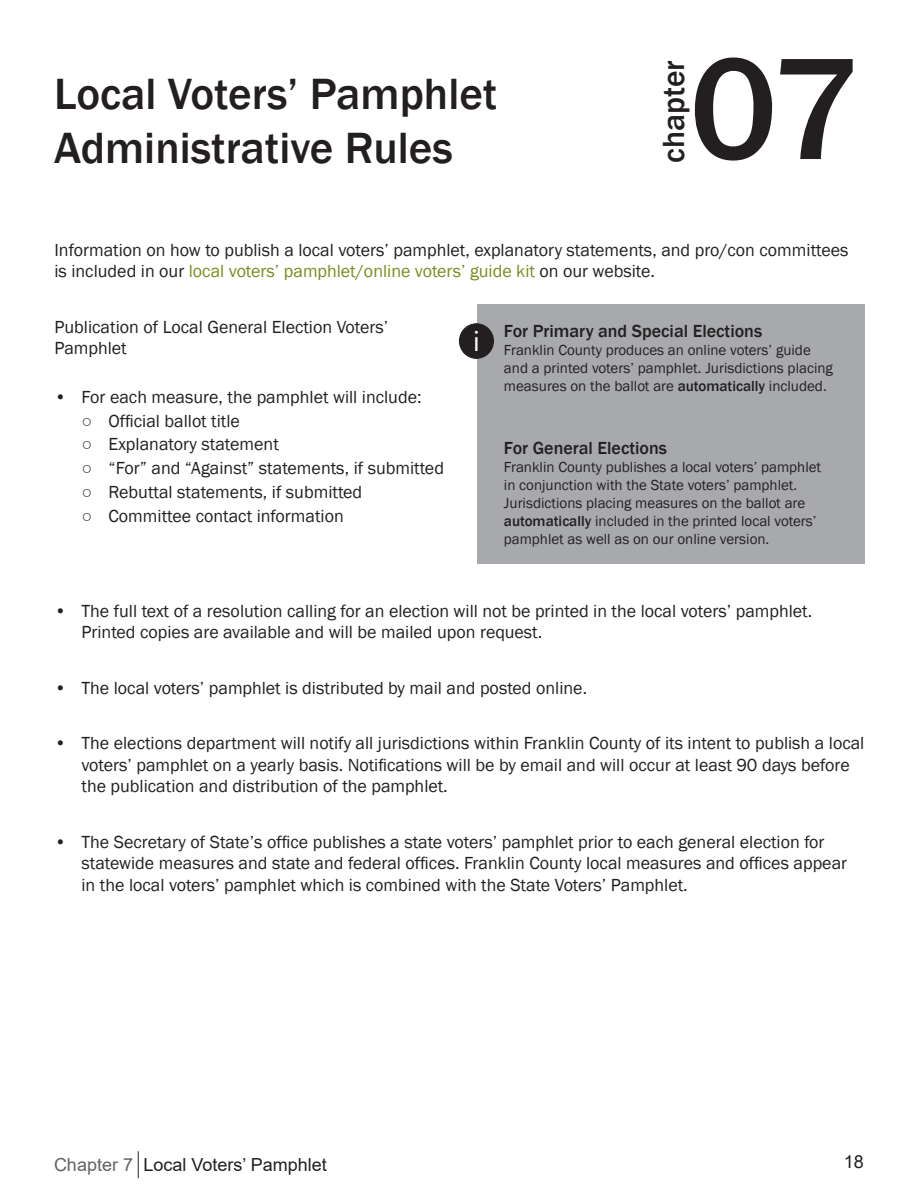
<style>
.page{position:relative;width:918px;height:1188px;background:#fff}
.page>*{position:absolute;margin:0;border:0;box-sizing:border-box;transform-origin:0 0}
.Chapter_Header{font:500 150px "Franklin Gothic";color:#231f20}
.Chapter_Header-2{font:500 45px "Franklin Gothic";color:#231f20}
.t1{font:500 31.5px "Franklin Gothic";color:#231f20}
.t2{font:27.6px "Nirmala UI";color:#fff}
.Section_Header{font:18px/21.6px "Franklin Gothic";color:#231f20}
.Box_header_-_white{font:500 18px "Franklin Gothic";color:#231f20}
.Header_footer{font:18px "Arial";color:#231f20}
.Box_header_-_white-2{font:15px/18px "Franklin Gothic";color:#231f20}
.s1{color:#778e1d}
.s2{font-weight:500}
.s3{color:#636366}
</style>
<div class="page">
<svg style="left:138px;top:1151px;width:1px;height:27px"></svg>
<div style="left:477px;top:304px;width:387px;height:260px;background:#a8a9ad"></div>
<div style="left:459px;top:324px;width:34px;height:34px;background:#231f20;border-radius:50%"></div>
<div style="left:459px;top:323px;width:35px;height:36px;border:1px solid #231f20;border-radius:50%"></div>
<p class="Chapter_Header-2" style="left:54px;top:66px;width:445px">Local Voters’ Pamphlet</p>
<p class="Chapter_Header-2" style="left:54px;top:120px;width:400px">Administrative Rules</p>
<p class="Chapter_Header" style="left:689px;top:16px;width:172px">07</p>
<h3 class="t1" style="left:654px;top:163px;width:104px;rotate:-90deg">chapter</h3>
<p class="Section_Header" style="left:54px;top:239px;width:796px">Information on how to publish a local voters’ pamphlet, explanatory statements, and pro/con committees is included in our <span class="s1">local voters’ pamphlet/online voters’ guide kit</span> on our website.</p>
<p class="Section_Header" style="left:54px;top:316px;width:335px">Publication of Local General Election Voters’<br>Pamphlet</p>
<p class="Section_Header" style="left:54px;top:386px;width:369px">• For each measure, the pamphlet will include:</p>
<p class="Section_Header" style="left:81px;top:410px;width:160px">○ Official ballot title</p>
<p class="Section_Header" style="left:81px;top:434px;width:199px">○ Explanatory statement</p>
<p class="Section_Header" style="left:81px;top:458px;width:364px">○ “For” and “Against” statements, if submitted</p>
<p class="Section_Header" style="left:81px;top:481px;width:282px">○ Rebuttal statements, if submitted</p>
<p class="Section_Header" style="left:81px;top:505px;width:264px">○ Committee contact information</p>
<p class="Box_header_-_white" style="left:504px;top:320px;width:260px">For Primary and Special Elections</p>
<p class="Box_header_-_white-2" style="left:504px;top:341px;width:331px">Franklin County produces an online voters’ guide and a printed voters’ pamphlet. Jurisdictions placing measures on the ballot are <span class="s2">automatically</span> included.</p>
<p class="t2" style="left:473px;top:319px;width:8px">i</p>
<p class="Box_header_-_white" style="left:504px;top:437px;width:165px">For General Elections</p>
<p class="Box_header_-_white-2" style="left:504px;top:458px;width:319px">Franklin County publishes a local voters’ pamphlet in conjunction with the State voters’ pamphlet.<br>Jurisdictions placing measures on the ballot are <span class="s2">automatically</span> included in the printed local voters’ pamphlet as well as on our online version.</p>
<p class="Section_Header" style="left:81px;top:600px;width:732px;text-indent:-27px">• The full text of a resolution calling for an election will not be printed in the local voters’ pamphlet.<br>Printed copies are available and will be mailed upon request.</p>
<p class="Section_Header" style="left:54px;top:677px;width:534px">• The local voters’ pamphlet is distributed by mail and posted online.</p>
<p class="Section_Header" style="left:81px;top:733px;width:784px;text-indent:-27px">• The elections department will notify all jurisdictions within Franklin County of its intent to publish a local voters’ pamphlet on a yearly basis. Notifications will be by email and will occur at least 90 days before the publication and distribution of the pamphlet.</p>
<p class="Section_Header" style="left:81px;top:831px;width:767px;text-indent:-27px">• The Secretary of State’s office publishes a state voters’ pamphlet prior to each general election for statewide measures and state and federal offices. Franklin County local measures and offices appear in the local voters’ pamphlet which is combined with the State Voters’ Pamphlet.</p>
<p class="Header_footer" style="left:54px;top:1152px;width:274px"><span class="s3">Chapter 7</span> Local Voters’ Pamphlet</p>
<p class="Header_footer" style="left:844px;top:1149px;width:22px">18</p>
</div>
